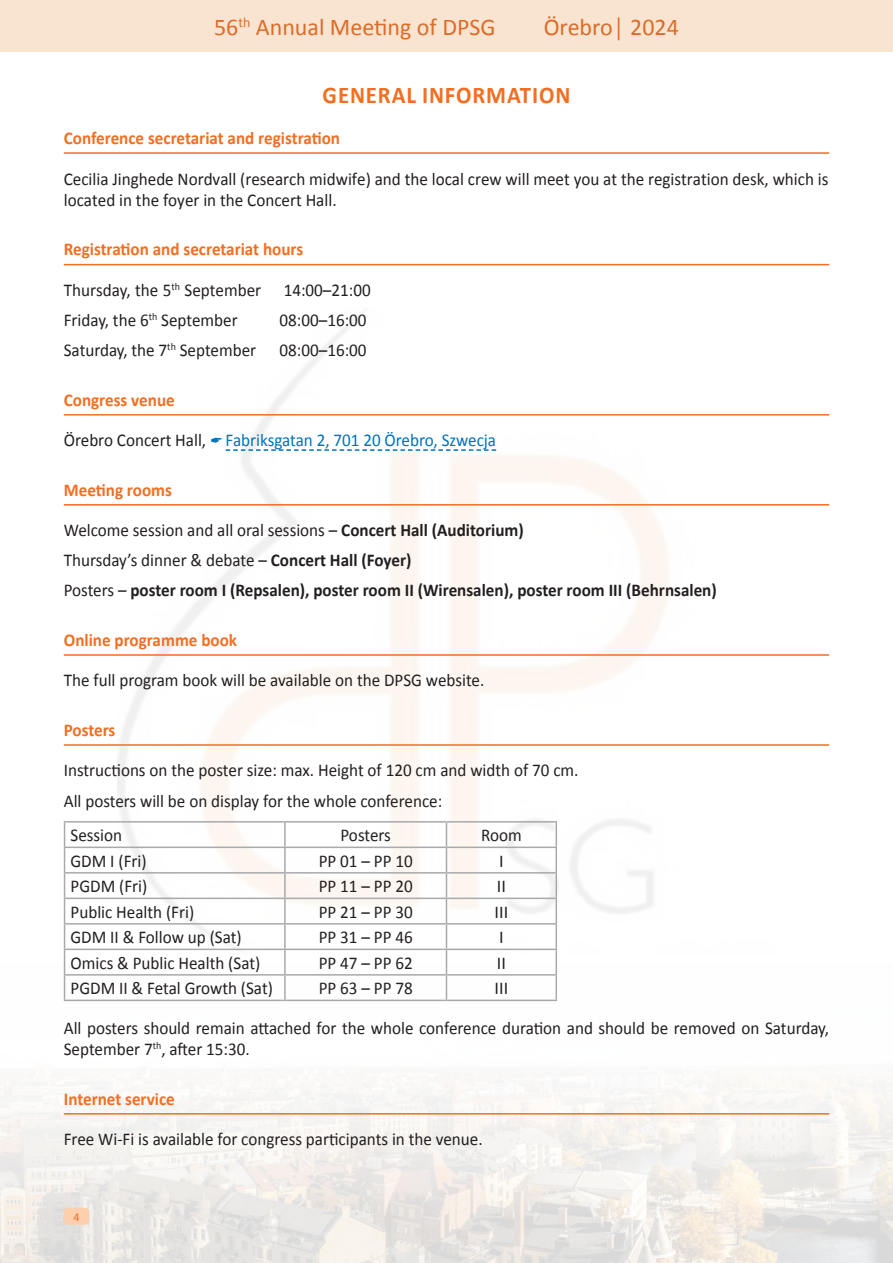
<style>
.page{position:relative;width:893px;height:1263px;background:#fff}
.page>*{position:absolute;margin:0;border:0;box-sizing:border-box;transform-origin:0 0}
.t1{font:24px "Calibri";color:#dc6c27}
.nagłówek_do_indeksu{font:700 24px "Calibri";letter-spacing:.04em;color:#f36e21;scale:.95 1}
.podstawowy{font:18px/21.6px "Calibri";color:#231f20;scale:.95 1}
.info-nagłówek{font:18px/21.6px "Calibri";color:#231f20;scale:.95 1}
.info-nagłówek-2{font:700 18px "Calibri";color:#f36e21;scale:.95 1}
.podstawowy-2{font:700 18px "Calibri";color:#231f20;scale:.95 1}
.podstawowy-3{font:18px "Calibri";color:#0072bc;scale:.95 1}
.info-nagłówek-3{font:18px "Calibri";color:#231f20}
.t2{font:12px "Calibri";color:#f36e21}
.s1{color:#231f20}
.s2{font-weight:700}
.s3{font-weight:400}
</style>
<div class="page">
<img style="left:0;top:914px;width:893px;height:349px">
<div style="left:64px;top:1208px;width:25px;height:17px;background:#fccfae;border-radius:4px"></div>
<img style="left:118px;top:313px;width:657px;height:642px">
<div style="left:0;top:0;width:893px;height:51px;background:#f9e4d2"></div>
<hr style="left:64px;top:152px;width:765px;height:2px;background:#f36e21">
<hr style="left:64px;top:264px;width:765px;height:1px;background:#f36e21">
<hr style="left:64px;top:414px;width:765px;height:2px;background:#f36e21">
<svg style="left:226px;top:449px;width:270px;height:2px"></svg>
<hr style="left:64px;top:504px;width:765px;height:2px;background:#f36e21">
<hr style="left:64px;top:654px;width:765px;height:2px;background:#f36e21">
<hr style="left:64px;top:744px;width:765px;height:2px;background:#f36e21">
<hr style="left:64px;top:1113px;width:765px;height:1px;background:#f36e21">
<hr style="left:64px;top:821px;width:221px;height:1px;background:#a8a9ad">
<hr style="left:285px;top:821px;width:161px;height:1px;background:#a8a9ad">
<hr style="left:284px;top:822px;width:2px;height:24px;background:#a8a9ad">
<hr style="left:446px;top:821px;width:111px;height:1px;background:#a8a9ad">
<hr style="left:64px;top:846px;width:221px;height:2px;background:#a8a9ad">
<hr style="left:285px;top:846px;width:161px;height:2px;background:#a8a9ad">
<hr style="left:284px;top:848px;width:2px;height:24px;background:#a8a9ad">
<hr style="left:446px;top:846px;width:111px;height:2px;background:#a8a9ad">
<hr style="left:64px;top:872px;width:221px;height:1px;background:#a8a9ad">
<hr style="left:285px;top:872px;width:161px;height:1px;background:#a8a9ad">
<hr style="left:284px;top:873px;width:2px;height:24px;background:#a8a9ad">
<hr style="left:446px;top:872px;width:111px;height:1px;background:#a8a9ad">
<hr style="left:64px;top:897px;width:221px;height:2px;background:#a8a9ad">
<hr style="left:285px;top:897px;width:161px;height:2px;background:#a8a9ad">
<hr style="left:284px;top:899px;width:2px;height:24px;background:#a8a9ad">
<hr style="left:446px;top:897px;width:111px;height:2px;background:#a8a9ad">
<hr style="left:64px;top:923px;width:221px;height:1px;background:#a8a9ad">
<hr style="left:285px;top:923px;width:161px;height:1px;background:#a8a9ad">
<hr style="left:284px;top:924px;width:2px;height:24px;background:#a8a9ad">
<hr style="left:446px;top:923px;width:111px;height:1px;background:#a8a9ad">
<hr style="left:64px;top:948px;width:221px;height:2px;background:#a8a9ad">
<hr style="left:285px;top:948px;width:161px;height:2px;background:#a8a9ad">
<hr style="left:284px;top:950px;width:2px;height:24px;background:#a8a9ad">
<hr style="left:446px;top:948px;width:111px;height:2px;background:#a8a9ad">
<hr style="left:64px;top:974px;width:221px;height:1px;background:#a8a9ad">
<svg style="left:64px;top:822px;width:1px;height:177px"></svg>
<hr style="left:285px;top:974px;width:161px;height:1px;background:#a8a9ad">
<hr style="left:284px;top:975px;width:2px;height:24px;background:#a8a9ad">
<hr style="left:446px;top:974px;width:111px;height:1px;background:#a8a9ad">
<svg style="left:446px;top:822px;width:1px;height:177px"></svg>
<svg style="left:556px;top:822px;width:1px;height:177px"></svg>
<hr style="left:64px;top:999px;width:221px;height:2px;background:#a8a9ad">
<hr style="left:285px;top:999px;width:161px;height:2px;background:#a8a9ad">
<hr style="left:446px;top:999px;width:111px;height:2px;background:#a8a9ad">
<svg style="left:211px;top:438px;width:11px;height:5px"></svg>
<h1 class="t1" style="left:214px;top:11px;width:283px">56<sup>th</sup> Annual Meeting of DPSG</h1>
<h1 class="t1" style="left:544px;top:11px;width:137px">Örebro│ 2024</h1>
<p class="nagłówek_do_indeksu" style="left:323px;top:80px;width:262px">GENERAL INFORMATION</p>
<p class="info-nagłówek-2" style="left:64px;top:126px;width:292px">Conference secretariat and registration</p>
<p class="info-nagłówek" style="left:64px;top:168px;width:806px">Cecilia Jinghede Nordvall (research midwife) and the local crew will meet you at the registration desk, which is located in the foyer in the Concert Hall.</p>
<p class="info-nagłówek-2" style="left:64px;top:238px;width:254px">Registration and secretariat hours</p>
<p class="podstawowy" style="left:64px;top:279px;width:209px">Thursday, the 5<sup>th</sup> September</p>
<p class="podstawowy" style="left:284px;top:279px;width:93px">14:00–21:00</p>
<p class="podstawowy" style="left:64px;top:309px;width:185px">Friday, the 6<sup>th</sup> September</p>
<p class="podstawowy" style="left:280px;top:309px;width:93px">08:00–16:00</p>
<p class="podstawowy" style="left:64px;top:340px;width:204px">Saturday, the 7<sup>th</sup> September</p>
<p class="podstawowy" style="left:280px;top:340px;width:93px">08:00–16:00</p>
<p class="info-nagłówek-2" style="left:64px;top:388px;width:118px">Congress venue</p>
<p class="podstawowy-3" style="left:64px;top:429px;width:457px"><span class="s1">Örebro Concert Hall,</span> Fabriksgatan 2, 701 20 Örebro, Szwecja</p>
<p class="info-nagłówek-2" style="left:64px;top:478px;width:115px">Meeting rooms</p>
<p class="podstawowy" style="left:64px;top:520px;width:486px">Welcome session and all oral sessions – <span class="s2">Concert Hall (Auditorium)</span></p>
<p class="podstawowy" style="left:64px;top:550px;width:367px">Thursday’s dinner &amp; debate – <span class="s2">Concert Hall (Foyer)</span></p>
<p class="podstawowy-2" style="left:64px;top:579px;width:689px"><span class="s3">Posters –</span> poster room I (Repsalen), poster room II (Wirensalen), poster room III (Behrnsalen)</p>
<p class="info-nagłówek-2" style="left:64px;top:628px;width:184px">Online programme book</p>
<p class="podstawowy" style="left:64px;top:670px;width:444px">The full program book will be available on the DPSG website.</p>
<p class="info-nagłówek-2" style="left:64px;top:718px;width:56px">Posters</p>
<p class="podstawowy" style="left:64px;top:760px;width:543px">Instructions on the poster size: max. Height of 120 cm and width of 70 cm.</p>
<p class="podstawowy" style="left:64px;top:790px;width:400px">All posters will be on display for the whole conference:</p>
<p class="info-nagłówek" style="left:71px;top:825px;width:56px">Session</p>
<p class="info-nagłówek" style="left:340px;top:825px;width:55px">Posters</p>
<p class="info-nagłówek" style="left:481px;top:825px;width:44px">Room</p>
<p class="info-nagłówek" style="left:71px;top:850px;width:82px">GDM I (Fri)</p>
<p class="info-nagłówek" style="left:319px;top:850px;width:100px">PP 01 – PP 10</p>
<p class="info-nagłówek-3" style="left:499px;top:849px;width:6px">I</p>
<p class="info-nagłówek" style="left:71px;top:876px;width:82px">PGDM (Fri)</p>
<p class="info-nagłówek" style="left:319px;top:876px;width:100px">PP 11 – PP 20</p>
<p class="info-nagłówek-3" style="left:497px;top:875px;width:11px">II</p>
<p class="info-nagłówek" style="left:71px;top:901px;width:132px">Public Health (Fri)</p>
<p class="info-nagłówek" style="left:319px;top:901px;width:100px">PP 21 – PP 30</p>
<p class="info-nagłówek-3" style="left:495px;top:900px;width:15px">III</p>
<p class="info-nagłówek" style="left:71px;top:927px;width:182px">GDM II &amp; Follow up (Sat)</p>
<p class="info-nagłówek" style="left:319px;top:927px;width:100px">PP 31 – PP 46</p>
<p class="info-nagłówek-3" style="left:499px;top:926px;width:6px">I</p>
<p class="info-nagłówek" style="left:71px;top:952px;width:201px">Omics &amp; Public Health (Sat)</p>
<p class="info-nagłówek" style="left:319px;top:952px;width:100px">PP 47 – PP 62</p>
<p class="info-nagłówek-3" style="left:497px;top:951px;width:11px">II</p>
<p class="info-nagłówek" style="left:71px;top:978px;width:215px">PGDM II &amp; Fetal Growth (Sat)</p>
<p class="info-nagłówek" style="left:319px;top:978px;width:100px">PP 63 – PP 78</p>
<p class="info-nagłówek-3" style="left:495px;top:977px;width:15px">III</p>
<p class="podstawowy" style="left:64px;top:1017px;width:807px">All posters should remain attached for the whole conference duration and should be removed on Saturday,<br>September 7<sup>th</sup>, after 15:30.</p>
<p class="info-nagłówek-2" style="left:64px;top:1087px;width:118px">Internet service</p>
<p class="podstawowy" style="left:64px;top:1128px;width:442px">Free Wi-Fi is available for congress participants in the venue.</p>
<p class="t2" style="left:73px;top:1209px;width:8px">4</p>
</div>
